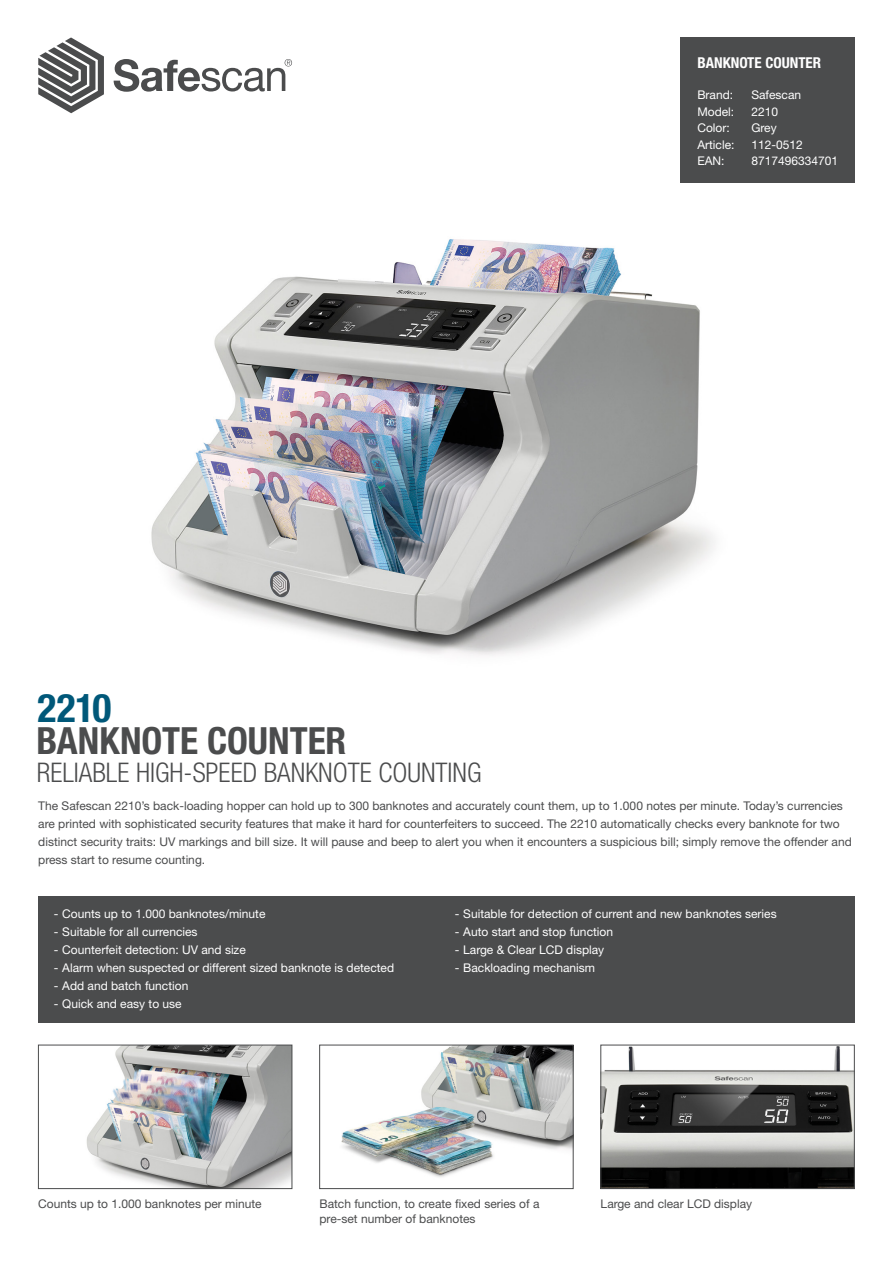
<style>
.page{position:relative;width:893px;height:1263px;background:#fff}
.page>*{position:absolute;margin:0;border:0;box-sizing:border-box;transform-origin:0 0}
.t1{font:700 condensed 39.45px "Helvetica Neue LT Std";color:#005879}
.t2{font:700 condensed 37.5px "Helvetica Neue LT Std";color:#4b4c4d}
.t3{font:300 condensed 27px "Helvetica Neue LT Std";color:#4b4c4d}
.t4{font:700 condensed 15px "Helvetica Neue LT Std";color:#fff}
.Platte_tekst{font:12px/18px "Helvetica Neue LT Std";color:#4b4c4d}
.Tabel{font:12px "Helvetica Neue LT Std";color:#fff}
</style>
<div class="page">
<div style="left:680px;top:37px;width:175px;height:146px;background:#4b4c4d"></div>
<svg style="left:38px;top:37px;width:66px;height:76px"></svg>
<svg style="left:114px;top:59px;width:178px;height:33px"></svg>
<div style="left:38px;top:896px;width:817px;height:127px;background:#4b4c4d"></div>
<img style="left:151px;top:239px;width:564px;height:417px">
<img style="left:341px;top:1047px;width:230px;height:130px">
<div style="left:319px;top:1045px;width:254px;height:144px;border:1px solid #4b4c4d"></div>
<img style="left:603px;top:1047px;width:249px;height:140px">
<div style="left:601px;top:1045px;width:253px;height:144px;border:1px solid #4b4c4d"></div>
<img style="left:86px;top:1047px;width:204px;height:140px">
<div style="left:38px;top:1045px;width:254px;height:144px;border:1px solid #4b4c4d"></div>
<p class="t1" style="left:37px;top:684px;width:75px">2210</p>
<p class="t3" style="left:37px;top:757px;width:446px">RELIABLE HIGH-SPEED BANKNOTE COUNTING</p>
<p class="t2" style="left:36px;top:718px;width:311px">BANKNOTE COUNTER</p>
<p class="t4" style="left:697px;top:53px;width:125px">BANKNOTE COUNTER</p>
<p class="Tabel" style="left:697px;top:88px;width:37px">Brand:</p>
<p class="Tabel" style="left:751px;top:88px;width:51px">Safescan</p>
<p class="Tabel" style="left:697px;top:104px;width:38px">Model:</p>
<p class="Tabel" style="left:751px;top:104px;width:28px">2210</p>
<p class="Tabel" style="left:697px;top:121px;width:34px">Color:</p>
<p class="Tabel" style="left:751px;top:121px;width:27px">Grey</p>
<p class="Tabel" style="left:697px;top:137px;width:39px">Article:</p>
<p class="Tabel" style="left:751px;top:137px;width:53px">112-0512</p>
<p class="Tabel" style="left:697px;top:154px;width:29px">EAN:</p>
<p class="Tabel" style="left:751px;top:154px;width:88px">8717496334701</p>
<p class="Platte_tekst" style="left:38px;top:797px;width:815px">The Safescan 2210’s back-loading hopper can hold up to 300 banknotes and accurately count them, up to 1.000 notes per minute. Today’s currencies are printed with sophisticated security features that make it hard for counterfeiters to succeed. The 2210 automatically checks every banknote for two distinct security traits: UV markings and bill size. It will pause and beep to alert you when it encounters a suspicious bill; simply remove the offender and press start to resume counting.</p>
<p class="Tabel" style="left:54px;top:907px;width:213px">- Counts up to 1.000 banknotes/minute</p>
<p class="Tabel" style="left:54px;top:925px;width:145px">- Suitable for all currencies</p>
<p class="Tabel" style="left:54px;top:943px;width:194px">- Counterfeit detection: UV and size</p>
<p class="Tabel" style="left:54px;top:961px;width:342px">- Alarm when suspected or different sized banknote is detected</p>
<p class="Tabel" style="left:54px;top:979px;width:136px">- Add and batch function</p>
<p class="Tabel" style="left:54px;top:997px;width:129px">- Quick and easy to use</p>
<p class="Tabel" style="left:455px;top:907px;width:323px">- Suitable for detection of current and new banknotes series</p>
<p class="Tabel" style="left:455px;top:925px;width:160px">- Auto start and stop function</p>
<p class="Tabel" style="left:455px;top:943px;width:151px">- Large &amp; Clear LCD display</p>
<p class="Tabel" style="left:455px;top:961px;width:142px">- Backloading mechanism</p>
<p class="Platte_tekst" style="left:38px;top:1195px;width:225px">Counts up to 1.000 banknotes per minute</p>
<p class="Platte_tekst" style="left:319px;top:1196px;width:222px;line-height:15px">Batch function, to create fixed series of a pre-set number of banknotes</p>
<p class="Platte_tekst" style="left:601px;top:1195px;width:153px">Large and clear LCD display</p>
</div>
